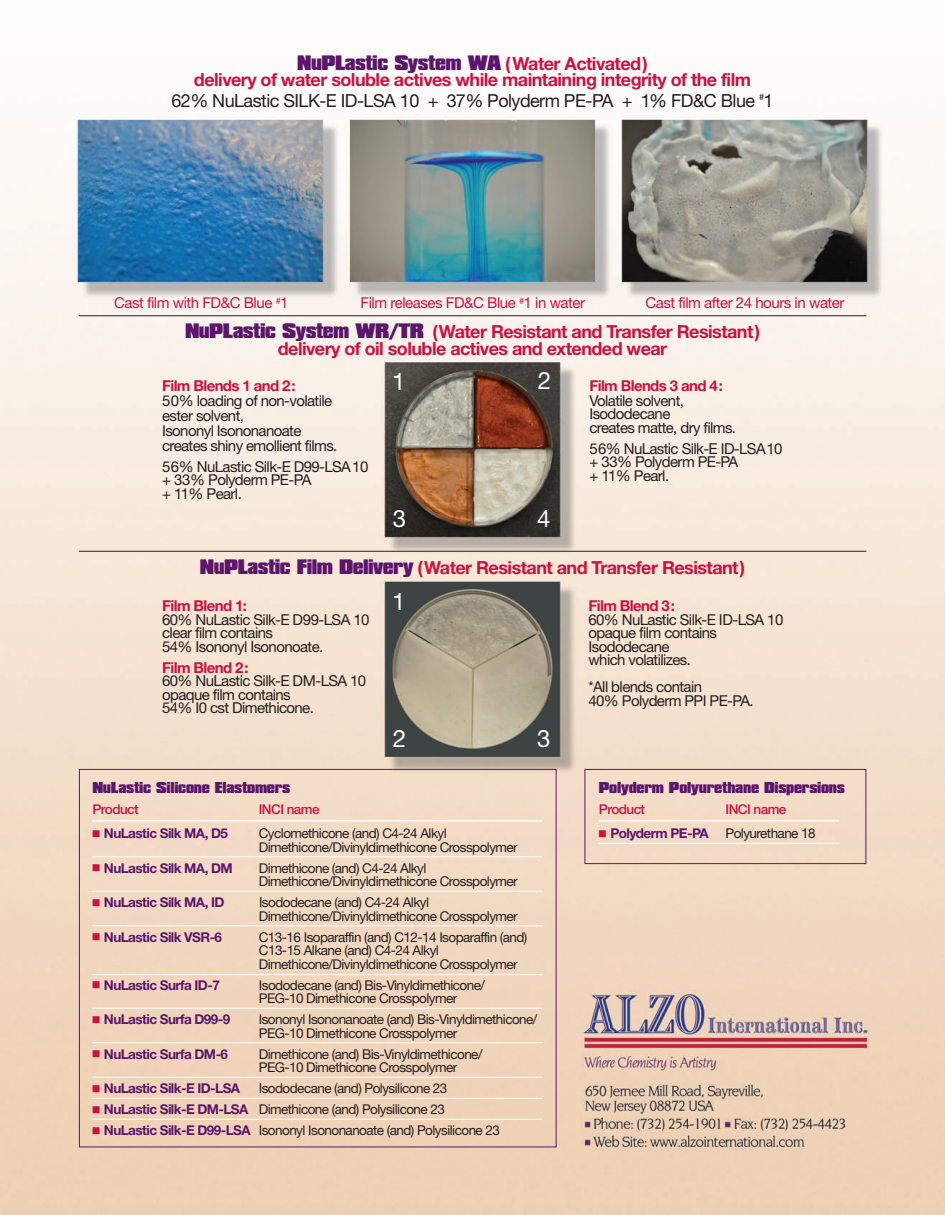
<style>
.page{position:relative;width:945px;height:1215px;background:#fff}
.page>*{position:absolute;margin:0;border:0;box-sizing:border-box;transform-origin:0 0}
.t1{font:24px "Helvetica Neue";color:#fff}
.t2{font:700 18px/21px "Helvetica Neue";letter-spacing:-.03em;color:#cd1141;text-align:center}
.t3{font:900 18px "Compacta BT";letter-spacing:-.03em;color:#5b166b}
.t4{font:15px/13.5px "Helvetica Neue";letter-spacing:-.04em;color:#231f20}
.t5{font:15px "Helvetica Neue";letter-spacing:-.03em;color:#cd1141}
.t6{font:700 15px "Helvetica Neue";letter-spacing:-.04em;color:#cd1141}
.t7{font:13.5px/13.5px "Helvetica Neue";letter-spacing:-.04em;color:#231f20}
.t8{font:700 13.5px "Helvetica Neue";letter-spacing:-.04em;color:#5b166b}
.t9{font:900 13.5px "Compacta BT";letter-spacing:-.02em;color:#5b166b}
.t10{font:500 13.5px "Helvetica Neue";letter-spacing:-.04em;color:#cd1141}
.s1{font-family:"Helvetica Neue";font-weight:700;color:#cd1141}
.s2{font-weight:400;color:#231f20}
.s3{font-family:"Compacta BT";font-weight:900;color:#5b166b}
.s4{font-family:"Helvetica"}
.s5{font-weight:700;color:#5b166b}
</style>
<div class="page">
<img style="left:0;top:114px;width:945px;height:1101px">
<div style="left:585px;top:769px;width:281px;height:95px;border:1px solid #5b166b"></div>
<hr style="left:92px;top:856px;width:450px;height:1px;background:#fff">
<hr style="left:92px;top:891px;width:450px;height:1px;background:#fff">
<hr style="left:92px;top:925px;width:450px;height:1px;background:#fff">
<hr style="left:599px;top:820px;width:240px;height:2px;background:#fff">
<hr style="left:92px;top:820px;width:450px;height:2px;background:#fff">
<hr style="left:599px;top:843px;width:240px;height:1px;background:#fff">
<hr style="left:92px;top:1119px;width:450px;height:1px;background:#fff">
<hr style="left:92px;top:974px;width:450px;height:1px;background:#fff">
<hr style="left:92px;top:1008px;width:450px;height:1px;background:#fff">
<hr style="left:92px;top:1042px;width:450px;height:1px;background:#fff">
<hr style="left:92px;top:1077px;width:450px;height:1px;background:#fff">
<hr style="left:92px;top:1098px;width:450px;height:1px;background:#fff">
<hr style="left:79px;top:551px;width:787px;height:1px;background:#231f20">
<hr style="left:79px;top:315px;width:787px;height:1px;background:#231f20">
<h2 class="t3" style="left:297px;top:55px;width:352px">NuPLastic System WA <span class="s1">(Water Activated)</span></h2>
<h2 class="t2" style="left:171px;top:71px;width:604px">delivery of water soluble actives while maintaining integrity of the film<br><span class="s2">62% NuLastic SILK-E ID-LSA 10 + 37% Polyderm PE-PA + 1% FD&amp;C Blue</span> <sup>#</sup><span class="s2">1</span></h2>
<p class="t5" style="left:114px;top:297px;width:176px">Cast film with FD&amp;C Blue <sup>#</sup>1</p>
<p class="t5" style="left:361px;top:297px;width:226px">Film releases FD&amp;C Blue <sup>#</sup>1 in water</p>
<p class="t5" style="left:645px;top:297px;width:201px">Cast film after 24 hours in water</p>
<h2 class="t2" style="left:185px;top:325px;width:576px;line-height:16.5px"><span class="s3">NuPLastic System WR/TR</span> (Water Resistant and Transfer Resistant) delivery of oil soluble actives and extended wear</h2>
<h1 class="t1" style="left:392px;top:373px;width:15px">1</h1>
<h1 class="t1" style="left:538px;top:372px;width:15px">2</h1>
<p class="t6" style="left:162px;top:380px;width:135px">Film Blends 1 and 2:</p>
<p class="t4" style="left:162px;top:394px;width:177px;line-height:15px">50% loading of non-volatile ester solvent,<br>Isononyl Isononanoate creates shiny emollient films.</p>
<p class="t4" style="left:162px;top:461px;width:208px">56% NuLastic Silk-E D99-LSA10 + 33% Polyderm PE-PA<br>+ 11% Pearl.</p>
<p class="t6" style="left:589px;top:380px;width:135px">Film Blends 3 and 4:</p>
<p class="t4" style="left:589px;top:395px;width:148px">Volatile solvent,<br>Isododecane<br>creates matte, dry films.</p>
<p class="t4" style="left:589px;top:443px;width:195px">56% NuLastic Silk-E ID-LSA10 + 33% Polyderm PE-PA<br>+ 11% Pearl<span class="s4">.</span></p>
<h1 class="t1" style="left:393px;top:510px;width:15px">3</h1>
<h1 class="t1" style="left:537px;top:510px;width:15px">4</h1>
<h2 class="t2" style="left:200px;top:559px;width:547px"><span class="s3">NuPLastic Film Delivery</span> (Water Resistant and Transfer Resistant)</h2>
<h1 class="t1" style="left:392px;top:593px;width:15px">1</h1>
<p class="t6" style="left:589px;top:600px;width:88px">Film Blend 3:</p>
<p class="t4" style="left:589px;top:614px;width:196px">60% NuLastic Silk-E ID-LSA 10 opaque film contains<br>Isododecane<br>which volatilizes.</p>
<p class="t4" style="left:589px;top:681px;width:167px">*All blends contain<br>40% Polyderm PPI PE-PA.</p>
<p class="t6" style="left:162px;top:601px;width:86px">Film Blend 1:</p>
<p class="t4" style="left:162px;top:614px;width:209px">60% NuLastic Silk-E D99-LSA 10 clear film contains<br>54% Isononyl Isononoate.</p>
<p class="t6" style="left:162px;top:662px;width:88px">Film Blend 2:</p>
<p class="t4" style="left:162px;top:676px;width:206px">60% NuLastic Silk-E DM-LSA 10 opaque film contains<br>54% I0 cst Dimethicone.</p>
<h1 class="t1" style="left:393px;top:730px;width:15px">2</h1>
<h1 class="t1" style="left:537px;top:730px;width:15px">3</h1>
<p class="t9" style="left:92px;top:782px;width:199px">NuLastic Silicone Elastomers</p>
<p class="t10" style="left:92px;top:805px;width:48px">Product</p>
<p class="t10" style="left:259px;top:805px;width:62px">INCI name</p>
<p class="t8" style="left:92px;top:829px;width:137px"><sup>■</sup> NuLastic Silk MA, D5</p>
<p class="t7" style="left:259px;top:828px;width:261px">Cyclomethicone (and) C4-24 Alkyl<br>Dimethicone/Divinyldimethicone Crosspolymer</p>
<p class="t8" style="left:92px;top:863px;width:142px"><sup>■</sup> NuLastic Silk MA, DM</p>
<p class="t7" style="left:259px;top:863px;width:260px">Dimethicone (and) C4-24 Alkyl<br>Dimethicone/Divinyldimethicone Crosspolymer</p>
<p class="t8" style="left:92px;top:898px;width:134px"><sup>■</sup> NuLastic Silk MA, ID</p>
<p class="t7" style="left:259px;top:897px;width:260px">Isododecane (and) C4-24 Alkyl<br>Dimethicone/Divinyldimethicone Crosspolymer</p>
<p class="t8" style="left:92px;top:932px;width:131px"><sup>■</sup> NuLastic Silk VSR-6</p>
<p class="t7" style="left:259px;top:932px;width:270px">C13-16 Isoparaffin (and) C12-14 Isoparaffin (and)<br>C13-15 Alkane (and) C4-24 Alkyl<br>Dimethicone/Divinyldimethicone Crosspolymer</p>
<p class="t8" style="left:92px;top:980px;width:129px"><sup>■</sup> NuLastic Surfa ID-7</p>
<p class="t7" style="left:259px;top:980px;width:228px">Isododecane (and) Bis-Vinyldimethicone/<br>PEG-10 Dimethicone Crosspolymer</p>
<p class="t8" style="left:92px;top:1015px;width:139px"><sup>■</sup> NuLastic Surfa D99-9</p>
<p class="t7" style="left:259px;top:1014px;width:280px">Isononyl Isononanoate (and) Bis-Vinyldimethicone/<br>PEG-10 Dimethicone Crosspolymer</p>
<p class="t8" style="left:92px;top:1049px;width:137px"><sup>■</sup> NuLastic Surfa DM-6</p>
<p class="t7" style="left:259px;top:1049px;width:225px">Dimethicone (and) Bis-Vinyldimethicone/<br>PEG-10 Dimethicone Crosspolymer</p>
<p class="t8" style="left:92px;top:1084px;width:149px"><sup>■</sup> NuLastic Silk-E ID-LSA</p>
<p class="t7" style="left:259px;top:1083px;width:190px">Isododecane (and) Polysilicone 23</p>
<p class="t7" style="left:92px;top:1104px;width:354px"><sup>■</sup> <span class="s5">NuLastic Silk-E DM-LSA</span> Dimethicone (and) Polysilicone 23</p>
<p class="t7" style="left:92px;top:1125px;width:409px"><sup>■</sup> <span class="s5">NuLastic Silk-E D99-LSA</span> Isononyl Isononanoate (and) Polysilicone 23</p>
<p class="t9" style="left:599px;top:782px;width:248px">Polyderm Polyurethane Dispersions</p>
<p class="t10" style="left:599px;top:805px;width:48px">Product</p>
<p class="t10" style="left:726px;top:805px;width:62px">INCI name</p>
<p class="t7" style="left:599px;top:828px;width:218px"><sup>■</sup> <span class="s5">Polyderm PE-PA</span> Polyurethane 18</p>
</div>
